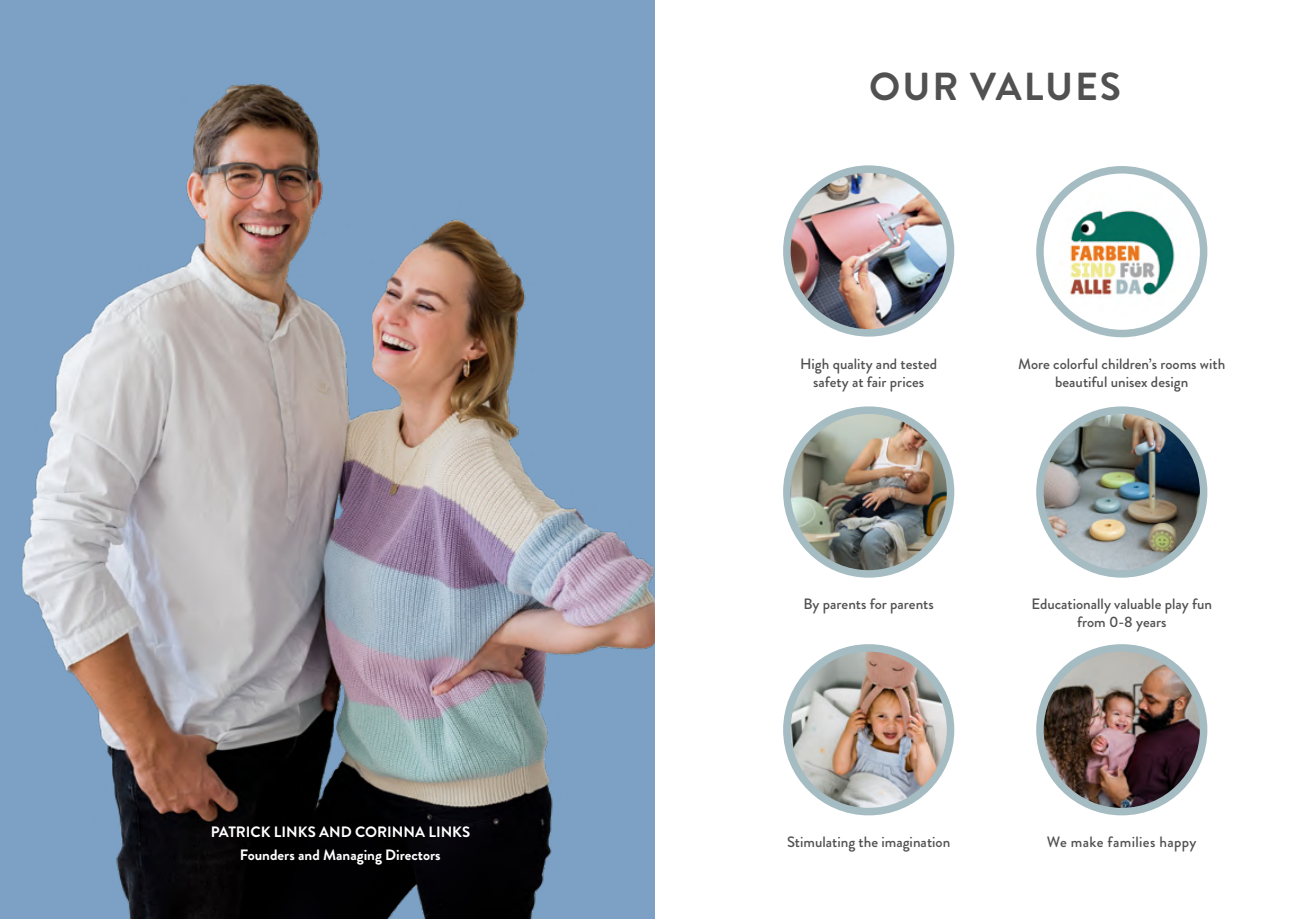
<style>
.page{position:relative;width:1310px;height:919px;background:#fff}
.page>*{position:absolute;margin:0;border:0;box-sizing:border-box;transform-origin:0 0}
.t1{font:700 39px "Brandon Grotesque";letter-spacing:.05em;color:#525152}
.t2{font:500 15px/18px "Brandon Grotesque";color:#525152;text-align:center}
.t3{font:700 15px/23.5px "Brandon Grotesque";color:#fff;text-align:center}
.t4{font:500 15px "Brandon Grotesque";letter-spacing:.025em;color:#525152}
</style>
<div class="page">
<div style="left:0;top:0;width:655px;height:918px;background:#7ca1c4"></div>
<img style="left:22px;top:84px;width:633px;height:834px">
<img style="left:787px;top:169px;width:163px;height:164px;border-radius:82px">
<div style="left:783px;top:165px;width:171px;height:171px;border:8px solid #a4bcc2;border-radius:50%"></div>
<img style="left:1040px;top:410px;width:163px;height:164px;border-radius:82px">
<div style="left:1036px;top:406px;width:171px;height:171px;border:8px solid #a4bcc2;border-radius:50%"></div>
<img style="left:1040px;top:170px;width:163px;height:163px;border-radius:82px">
<div style="left:1036px;top:166px;width:171px;height:171px;border:8px solid #a4bcc2;border-radius:50%"></div>
<img style="left:787px;top:415px;width:160px;height:159px">
<div style="left:783px;top:406px;width:171px;height:171px;border:8px solid #a4bcc2;border-radius:50%"></div>
<img style="left:787px;top:648px;width:163px;height:163px;border-radius:82px">
<div style="left:783px;top:644px;width:171px;height:171px;border:8px solid #a4bcc2;border-radius:50%"></div>
<img style="left:1040px;top:648px;width:163px;height:163px;border-radius:82px">
<div style="left:1036px;top:644px;width:171px;height:171px;border:8px solid #a4bcc2;border-radius:50%"></div>
<p class="t3" style="left:211px;top:820px;width:261px">PATRICK LINKS AND CORINNA LINKS<br>Founders and Managing Directors</p>
<h1 class="t1" style="left:869px;top:59px;width:253px">OUR VALUES</h1>
<p class="t2" style="left:800px;top:355px;width:139px">High quality and tested safety at fair prices</p>
<p class="t2" style="left:1018px;top:354px;width:208px">More colorful children’s rooms with beautiful unisex design</p>
<p class="t2" style="left:803px;top:595px;width:132px">By parents for parents</p>
<p class="t2" style="left:787px;top:832px;width:165px">Stimulating the imagination</p>
<p class="t2" style="left:1031px;top:595px;width:182px">Educationally valuable play fun from 0-8 years</p>
<p class="t4" style="left:1047px;top:831px;width:151px">We make families happy</p>
</div>
